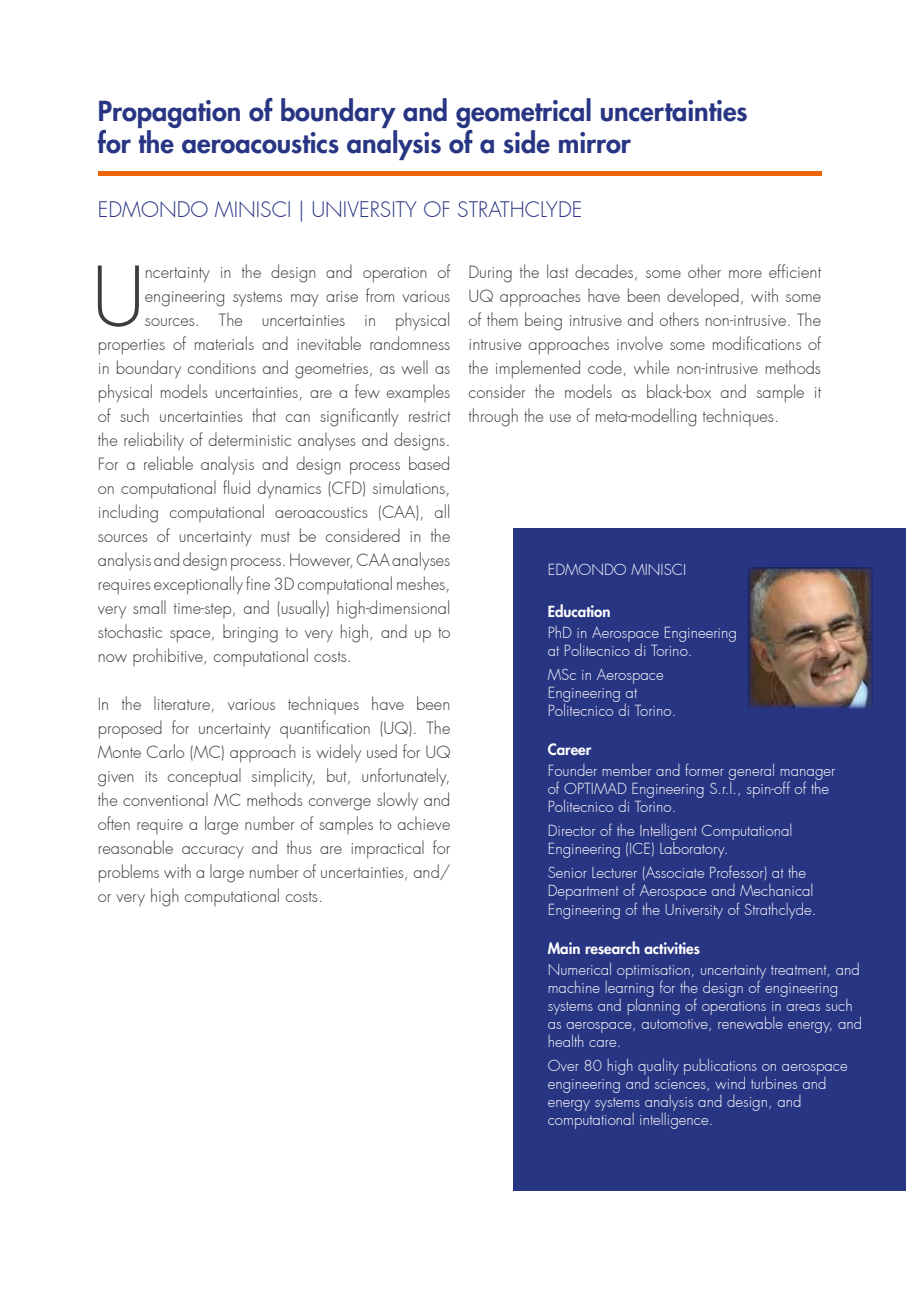
<style>
.page{position:relative;width:919px;height:1289px;background:#fff}
.page>*{position:absolute;margin:0;border:0;box-sizing:border-box;transform-origin:0 0}
.t1{font:300 80.1px "Futura";color:#3c3c3b}
.t2{font:800 27px/32.4px "Futura";color:#283583}
.t3{font:300 21px "Futura";color:#283583}
.t4{font:300 16.5px/24px "Futura";color:#3c3c3b;text-align:justify}
.t5{font:300 15px/18px "Futura";color:#fff}
.t6{font:800 15px "Futura";color:#fff}
</style>
<div class="page">
<hr style="left:98px;top:171px;width:723px;height:4px;background:#ec6608">
<div style="left:513px;top:528px;width:393px;height:663px;background:#283583"></div>
<img style="left:750px;top:570px;width:120px;height:137px">
<h2 class="t2" style="left:98px;top:95px;width:651px">Propagation of boundary and geometrical uncertainties for the aeroacoustics analysis of a side mirror</h2>
<p class="t3" style="left:98px;top:196px;width:486px">EDMONDO MINISCI | UNIVERSITY OF STRATHCLYDE</p>
<h1 class="t1" style="left:92px;top:248px;width:54px">U</h1>
<p class="t4" style="left:145px;top:260px;width:307px">ncertainty in the design and operation of</p>
<p class="t4" style="left:145px;top:284px;width:307px">engineering systems may arise from various</p>
<p class="t4" style="left:145px;top:308px;width:307px">sources. The uncertainties in physical</p>
<p class="t4" style="left:98px;top:332px;width:354px">properties of materials and inevitable randomness</p>
<p class="t4" style="left:98px;top:356px;width:354px">in boundary conditions and geometries, as well as</p>
<p class="t4" style="left:98px;top:380px;width:354px">physical models uncertainties, are a few examples</p>
<p class="t4" style="left:98px;top:404px;width:354px">of such uncertainties that can significantly restrict</p>
<p class="t4" style="left:98px;top:428px;width:354px">the reliability of deterministic analyses and designs.</p>
<p class="t4" style="left:98px;top:452px;width:354px">For a reliable analysis and design process based</p>
<p class="t4" style="left:98px;top:476px;width:354px">on computational fluid dynamics (CFD) simulations,</p>
<p class="t4" style="left:98px;top:500px;width:354px">including computational aeroacoustics (CAA), all</p>
<p class="t4" style="left:98px;top:524px;width:354px">sources of uncertainty must be considered in the</p>
<p class="t4" style="left:98px;top:548px;width:354px">analysis and design process. However, CAA analyses</p>
<p class="t4" style="left:98px;top:572px;width:354px">requires exceptionally fine 3D computational meshes,</p>
<p class="t4" style="left:98px;top:596px;width:354px">very small time-step, and (usually) high-dimensional</p>
<p class="t4" style="left:98px;top:620px;width:354px">stochastic space, bringing to very high, and up to</p>
<p class="t4" style="left:98px;top:644px;width:256px">now prohibitive, computational costs.</p>
<p class="t4" style="left:98px;top:692px;width:354px">In the literature, various techniques have been proposed for uncertainty quantification (UQ). The Monte Carlo (MC) approach is widely used for UQ given its conceptual simplicity, but, unfortunately, the conventional MC methods converge slowly and often require a large number of samples to achieve reasonable accuracy and thus are impractical for problems with a large number of uncertainties, and/ or very high computational costs.</p>
<p class="t4" style="left:468px;top:260px;width:354px">During the last decades, some other more efficient UQ approaches have been developed, with some of them being intrusive and others non-intrusive. The intrusive approaches involve some modifications of the implemented code, while non-intrusive methods consider the models as black-box and sample it through the use of meta-modelling techniques.</p>
<p class="t5" style="left:547px;top:561px;width:140px">EDMONDO MINISCI</p>
<p class="t6" style="left:547px;top:602px;width:64px">Education</p>
<p class="t5" style="left:547px;top:624px;width:191px">PhD in Aerospace Engineering at Politecnico di Torino.</p>
<p class="t5" style="left:547px;top:666px;width:130px">MSc in Aerospace<br>Engineering at<br>Politecnico di Torino.</p>
<p class="t6" style="left:547px;top:740px;width:45px">Career</p>
<p class="t5" style="left:547px;top:762px;width:289px">Founder member and former general manager of OPTIMAD Engineering S.r.l., spin-off of the<br>Politecnico di Torino.</p>
<p class="t5" style="left:547px;top:822px;width:246px">Director of the Intelligent Computational<br>Engineering (ICE) Laboratory.</p>
<p class="t5" style="left:547px;top:864px;width:270px">Senior Lecturer (Associate Professor) at the<br>Department of Aerospace and Mechanical<br>Engineering of the University of Strathclyde.</p>
<p class="t6" style="left:547px;top:938px;width:154px">Main research activities</p>
<p class="t5" style="left:547px;top:960px;width:316px">Numerical optimisation, uncertainty treatment, and machine learning for the design of engineering systems and planning of operations in areas such as aerospace, automotive, renewable energy, and health care.</p>
<p class="t5" style="left:547px;top:1056px;width:301px">Over 80 high quality publications on aerospace engineering and sciences, wind turbines and energy systems analysis and design, and computational intelligence.</p>
</div>
